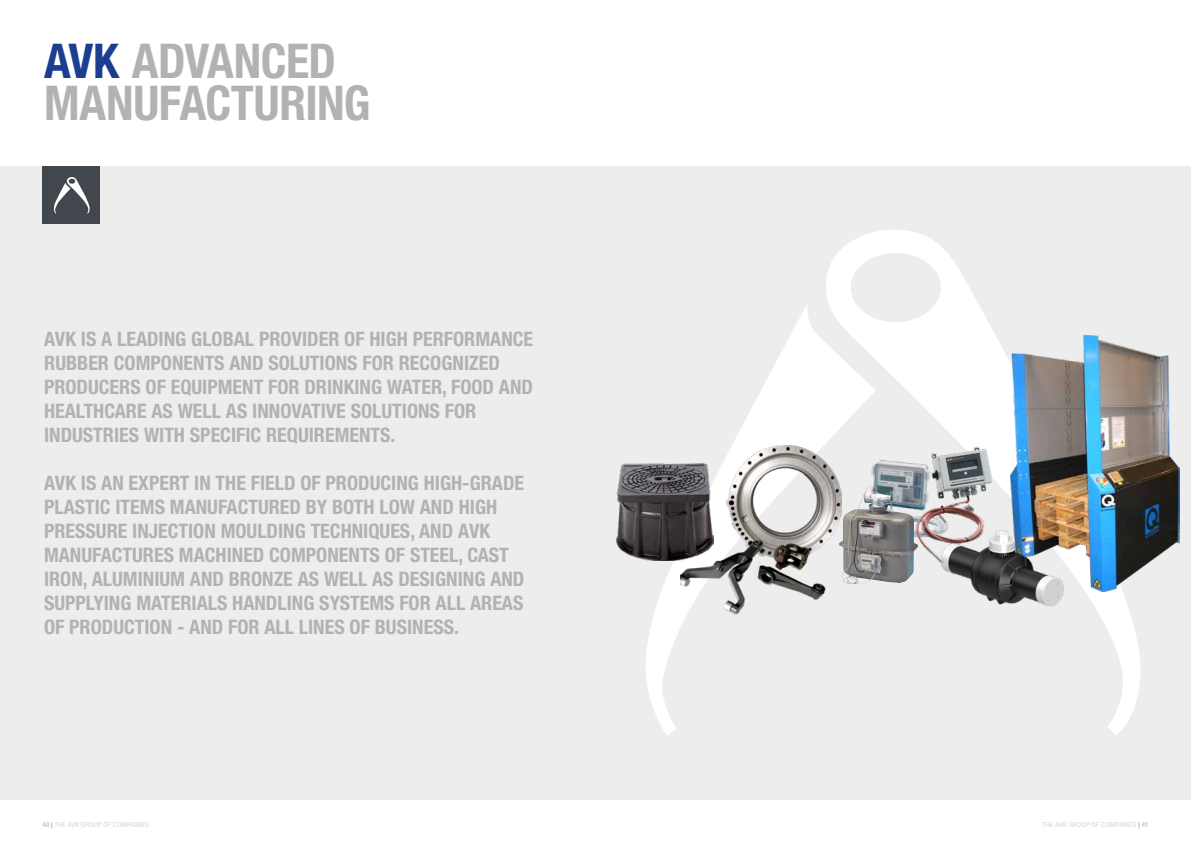
<style>
.page{position:relative;width:1191px;height:842px;background:#fff}
.page>*{position:absolute;margin:0;border:0;box-sizing:border-box;transform-origin:0 0}
.t1{font:700 condensed 48px/42px "Helvetica Neue LT Pro";letter-spacing:-.01em;color:#b3b2b2}
.t2{font:700 condensed 20px/24px "Helvetica Neue LT Pro";color:#b3b2b2}
.t3{font:300 condensed 7px "Helvetica Neue LT Pro";letter-spacing:.035em;color:#cacaca;scale:1.1 1}
.s1{color:#1b3e90}
.s2{font-weight:700}
.s3{font-family:"Times New Roman";font-weight:700;font-stretch:normal;color:#706f6f}
</style>
<div class="page">
<div style="left:0;top:166px;width:1191px;height:633px;background:#ededed"></div>
<div style="left:43px;top:166px;width:57px;height:57px;background:#42474d"></div>
<svg style="left:54px;top:177px;width:36px;height:37px"></svg>
<svg style="left:826px;top:230px;width:314px;height:505px"></svg>
<svg style="left:646px;top:304px;width:230px;height:431px"></svg>
<img style="left:1010px;top:336px;width:169px;height:256px">
<img style="left:617px;top:463px;width:96px;height:98px">
<img style="left:940px;top:502px;width:123px;height:113px">
<img style="left:727px;top:446px;width:114px;height:113px">
<img style="left:680px;top:539px;width:150px;height:76px">
<img style="left:855px;top:446px;width:142px;height:120px">
<img style="left:838px;top:486px;width:80px;height:98px">
<h1 class="t1" style="left:44px;top:39px;width:328px"><span class="s1">AVK</span> ADVANCED<br>MANUFACTURING</h1>
<p class="t2" style="left:44px;top:326px;width:490px">AVK IS A LEADING GLOBAL PROVIDER OF HIGH PERFORMANCE RUBBER COMPONENTS AND SOLUTIONS FOR RECOGNIZED PRODUCERS OF EQUIPMENT FOR DRINKING WATER, FOOD AND HEALTHCARE AS WELL AS INNOVATIVE SOLUTIONS FOR INDUSTRIES WITH SPECIFIC REQUIREMENTS.</p>
<p class="t2" style="left:44px;top:470px;width:482px">AVK IS AN EXPERT IN THE FIELD OF PRODUCING HIGH-GRADE PLASTIC ITEMS MANUFACTURED BY BOTH LOW AND HIGH PRESSURE INJECTION MOULDING TECHNIQUES, AND AVK MANUFACTURES MACHINED COMPONENTS OF STEEL, CAST IRON, ALUMINIUM AND BRONZE AS WELL AS DESIGNING AND SUPPLYING MATERIALS HANDLING SYSTEMS FOR ALL AREAS OF PRODUCTION - AND FOR ALL LINES OF BUSINESS.</p>
<p class="t3" style="left:43px;top:821px;width:98px"><span class="s2">40</span> <span class="s3">|</span> THE AVK GROUP OF COMPANIES</p>
<p class="t3" style="left:1042px;top:821px;width:98px">THE AVK GROUP OF COMPANIES <span class="s3">|</span> <span class="s2">41</span></p>
</div>
